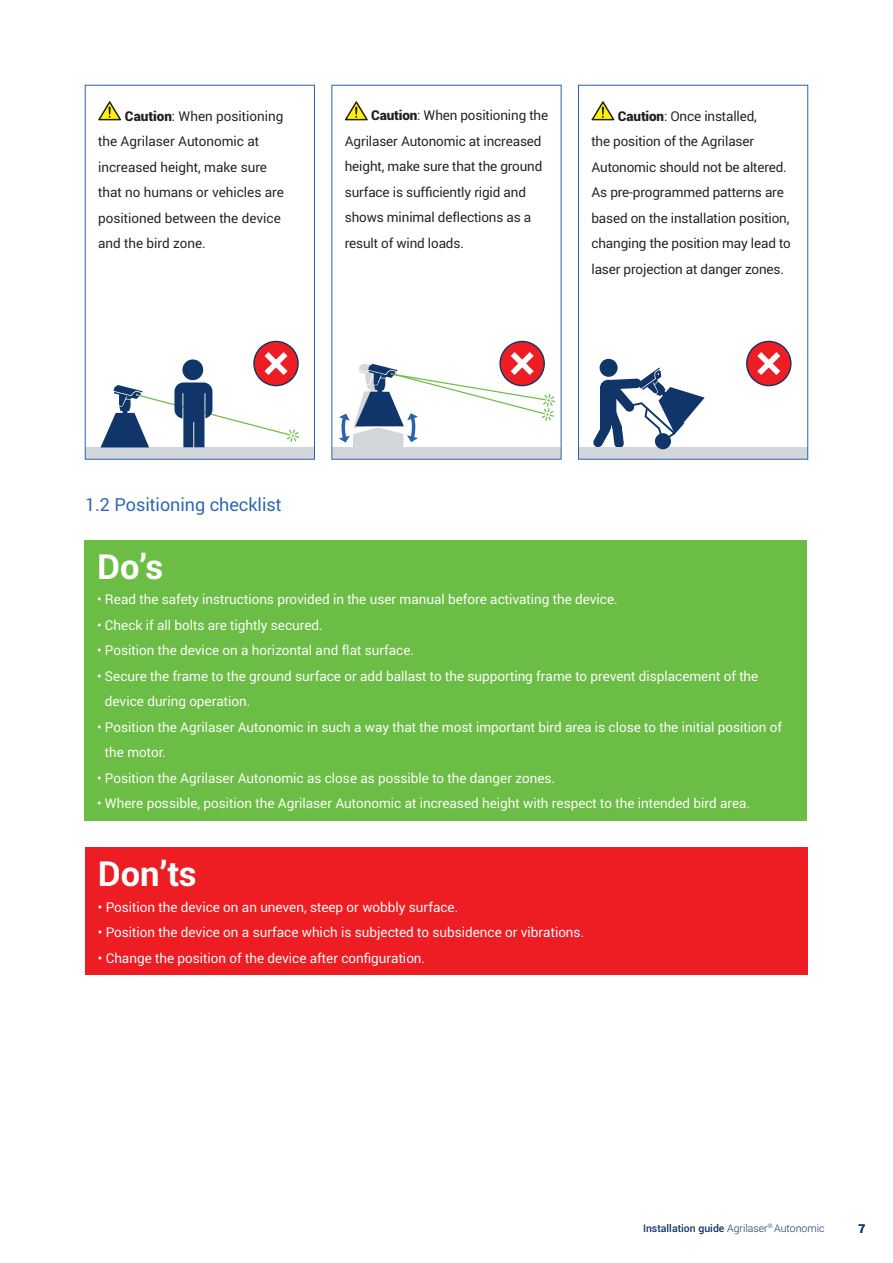
<style>
.page{position:relative;width:893px;height:1263px;background:#fff}
.page>*{position:absolute;margin:0;border:0;box-sizing:border-box;transform-origin:0 0}
.Alineakop{font:700 34.5px "Roboto";color:#fff}
.BCG_Paragraafkop{font:18px "Roboto";color:#2864b0}
.BCG_broodteks{font:13.5px/25.5px "Roboto";color:#fff}
.BCG_broodteks-2{font:13.5px/25.5px "Roboto";letter-spacing:-.01em;color:#231f20}
.t1{font:700 12px "Roboto";color:#0f3569}
.t2{font:300 10.5px "Roboto";color:#0f3569}
.s1{font-weight:900}
.s2{font-weight:500}
</style>
<div class="page">
<div style="left:84px;top:540px;width:723px;height:281px;background:#6cbd45"></div>
<div style="left:85px;top:847px;width:723px;height:128px;background:#ee1d23"></div>
<div style="left:85px;top:447px;width:230px;height:12px;background:#d3d6db"></div>
<svg style="left:101px;top:341px;width:198px;height:106px"></svg>
<div style="left:332px;top:447px;width:229px;height:12px;background:#d3d6db"></div>
<svg style="left:339px;top:341px;width:216px;height:106px"></svg>
<svg style="left:746px;top:341px;width:46px;height:45px"></svg>
<div style="left:600px;top:359px;width:18px;height:18px;background:#0f3569;border-radius:50%"></div>
<svg style="left:593px;top:368px;width:112px;height:79px"></svg>
<div style="left:579px;top:447px;width:229px;height:12px;background:#d3d6db"></div>
<div style="left:655px;top:433px;width:16px;height:16px;background:#0f3569;border-radius:50%"></div>
<svg style="left:345px;top:101px;width:23px;height:19px"></svg>
<svg style="left:98px;top:101px;width:23px;height:19px"></svg>
<div style="left:85px;top:85px;width:230px;height:374px;border:1px solid #2864b0"></div>
<svg style="left:591px;top:101px;width:23px;height:19px"></svg>
<div style="left:578px;top:85px;width:230px;height:374px;border:1px solid #2864b0"></div>
<p class="BCG_broodteks-2" style="left:345px;top:102px;width:205px;text-indent:26px"><span class="s1">Caution</span>: When positioning the<br>Agrilaser Autonomic at increased height, make sure that the ground surface is sufficiently rigid and shows minimal deflections as a result of wind loads.</p>
<p class="BCG_broodteks-2" style="left:98px;top:103px;width:187px;text-indent:27px"><span class="s1">Caution</span>: When positioning the Agrilaser Autonomic at increased height, make sure that no humans or vehicles are positioned between the device and the bird zone.</p>
<p class="BCG_broodteks-2" style="left:591px;top:103px;width:201px;text-indent:27px"><span class="s1">Caution</span>: Once installed,<br>the position of the Agrilaser<br>Autonomic should not be altered.<br>As pre-programmed patterns are based on the installation position, changing the position may lead to laser projection at danger zones.</p>
<p class="BCG_Paragraafkop" style="left:85px;top:492px;width:198px">1.2 Positioning checklist</p>
<p class="Alineakop" style="left:97px;top:542px;width:68px">Do’s</p>
<p class="BCG_broodteks" style="left:97px;top:586px;width:522px">• Read the safety instructions provided in the user manual before activating the device.</p>
<p class="BCG_broodteks" style="left:97px;top:612px;width:227px">• Check if all bolts are tightly secured.</p>
<p class="BCG_broodteks" style="left:97px;top:637px;width:318px">• Position the device on a horizontal and flat surface.</p>
<p class="BCG_broodteks" style="left:105px;top:663px;width:655px;text-indent:-8px">• Secure the frame to the ground surface or add ballast to the supporting frame to prevent displacement of the device during operation.</p>
<p class="BCG_broodteks" style="left:105px;top:714px;width:679px;text-indent:-8px">• Position the Agrilaser Autonomic in such a way that the most important bird area is close to the initial position of the motor.</p>
<p class="BCG_broodteks" style="left:97px;top:765px;width:459px">• Position the Agrilaser Autonomic as close as possible to the danger zones.</p>
<p class="BCG_broodteks" style="left:97px;top:790px;width:655px">• Where possible, position the Agrilaser Autonomic at increased height with respect to the intended bird area.</p>
<p class="Alineakop" style="left:98px;top:850px;width:100px">Don’ts</p>
<p class="BCG_broodteks" style="left:98px;top:894px;width:362px">• Position the device on an uneven, steep or wobbly surface.</p>
<p class="BCG_broodteks" style="left:98px;top:919px;width:488px">• Position the device on a surface which is subjected to subsidence or vibrations.</p>
<p class="BCG_broodteks" style="left:98px;top:945px;width:329px">• Change the position of the device after configuration.</p>
<p class="t2" style="left:643px;top:1221px;width:183px"><span class="s2">Installation guide</span> Agrilaser<sup>®</sup> Autonomic</p>
<p class="t1" style="left:858px;top:1220px;width:8px">7</p>
</div>
